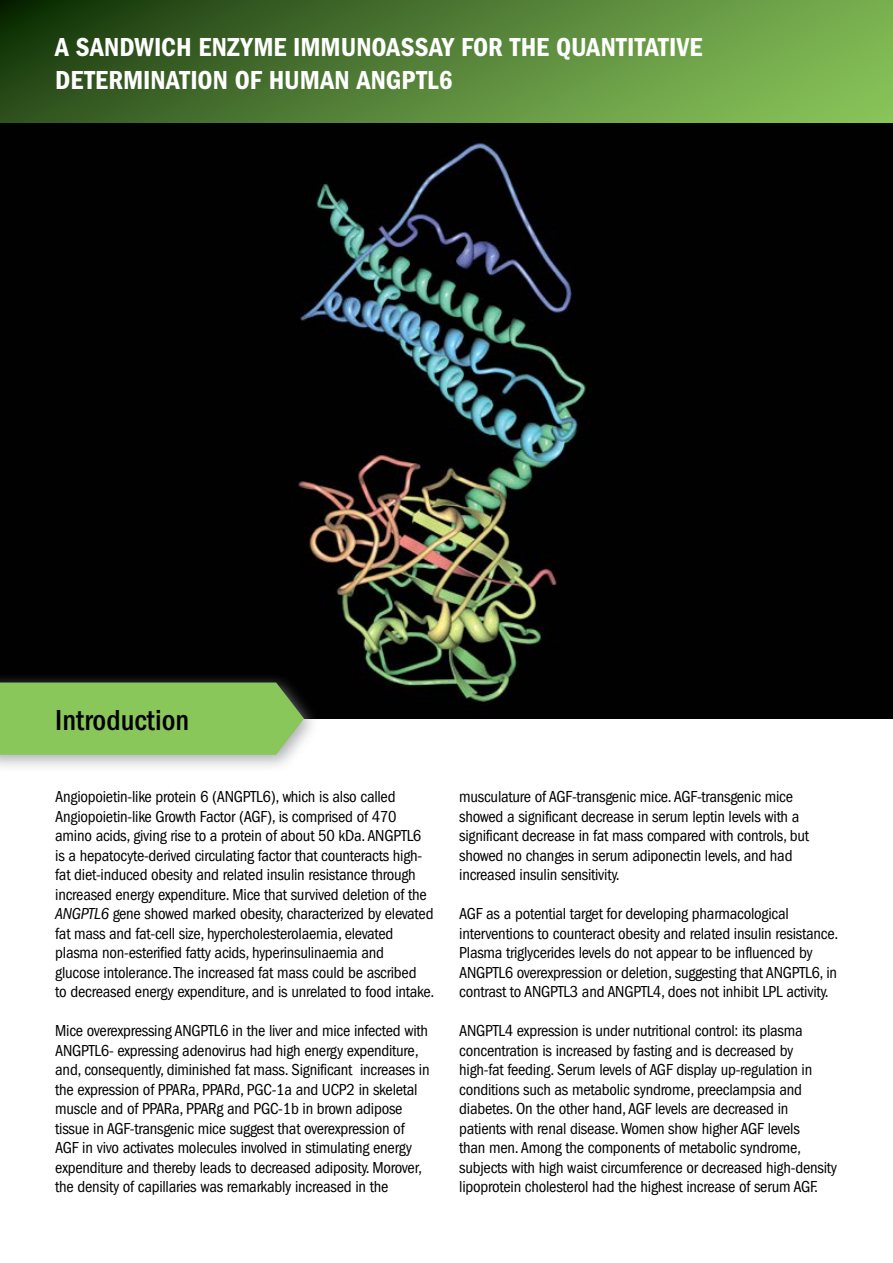
<style>
.page{position:relative;width:893px;height:1263px;background:#fff}
.page>*{position:absolute;margin:0;border:0;box-sizing:border-box;transform-origin:0 0}
.t1{font:500 condensed 30px "ITC Franklin Gothic Std";color:#000}
.t2{font:27px/32.4px "ITC Franklin Gothic Std Dm Cd";color:#fff}
.t3{font:condensed 16.5px/19.5px "ITC Franklin Gothic Std";letter-spacing:-.015em;color:#000}
.s1{font-style:italic}
</style>
<div class="page">
<svg style="left:0;top:0;width:893px;height:123px;background:#538036"></svg>
<img style="left:0;top:123px;width:893px;height:596px">
<div style="left:0;top:673px;width:321px;height:99px;background:#939598;opacity:.75"></div>
<svg style="left:0;top:682px;width:304px;height:73px;background:#88c25c"></svg>
<h2 class="t2" style="left:55px;top:31px;width:649px">A SANDWICH ENZYME IMMUNOASSAY FOR THE QUANTITATIVE<br>DETERMINATION OF HUMAN ANGPTL6</h2>
<h1 class="t1" style="left:55px;top:702px;width:135px">Introduction</h1>
<p class="t3" style="left:55px;top:787px;width:381px">Angiopoietin-like protein 6 (ANGPTL6), which is also called Angiopoietin-like Growth Factor (AGF), is comprised of 470 amino acids, giving rise to a protein of about 50 kDa. ANGPTL6 is a hepatocyte-derived circulating factor that counteracts high&shy;fat diet-induced obesity and related insulin resistance through increased energy expenditure. Mice that survived deletion of the <span class="s1">ANGPTL6</span> gene showed marked obesity, characterized by elevated fat mass and fat-cell size, hypercholesterolaemia, elevated plasma non-esterified fatty acids, hyperinsulinaemia and<br>glucose intolerance. The increased fat mass could be ascribed<br>to decreased energy expenditure, and is unrelated to food intake.</p>
<p class="t3" style="left:55px;top:1021px;width:376px">Mice overexpressing ANGPTL6 in the liver and mice infected with ANGPTL6- expressing adenovirus had high energy expenditure, and, consequently, diminished fat mass. Significant increases in the expression of PPARa, PPARd, PGC-1a and UCP2 in skeletal muscle and of PPARa, PPARg and PGC-1b in brown adipose tissue in AGF-transgenic mice suggest that overexpression of AGF in vivo activates molecules involved in stimulating energy expenditure and thereby leads to decreased adiposity. Morover, the density of capillaries was remarkably increased in the</p>
<p class="t3" style="left:459px;top:787px;width:351px">musculature of AGF-transgenic mice. AGF-transgenic mice showed a significant decrease in serum leptin levels with a significant decrease in fat mass compared with controls, but showed no changes in serum adiponectin levels, and had increased insulin sensitivity.</p>
<p class="t3" style="left:459px;top:904px;width:381px">AGF as a potential target for developing pharmacological interventions to counteract obesity and related insulin resistance.<br>Plasma triglycerides levels do not appear to be influenced by ANGPTL6 overexpression or deletion, suggesting that ANGPTL6, in contrast to ANGPTL3 and ANGPTL4, does not inhibit LPL activity.</p>
<p class="t3" style="left:459px;top:1021px;width:379px">ANGPTL4 expression is under nutritional control: its plasma concentration is increased by fasting and is decreased by high-fat feeding. Serum levels of AGF display up-regulation in conditions such as metabolic syndrome, preeclampsia and diabetes. On the other hand, AGF levels are decreased in patients with renal disease. Women show higher AGF levels<br>than men. Among the components of metabolic syndrome, subjects with high waist circumference or decreased high-density lipoprotein cholesterol had the highest increase of serum AGF.</p>
</div>
